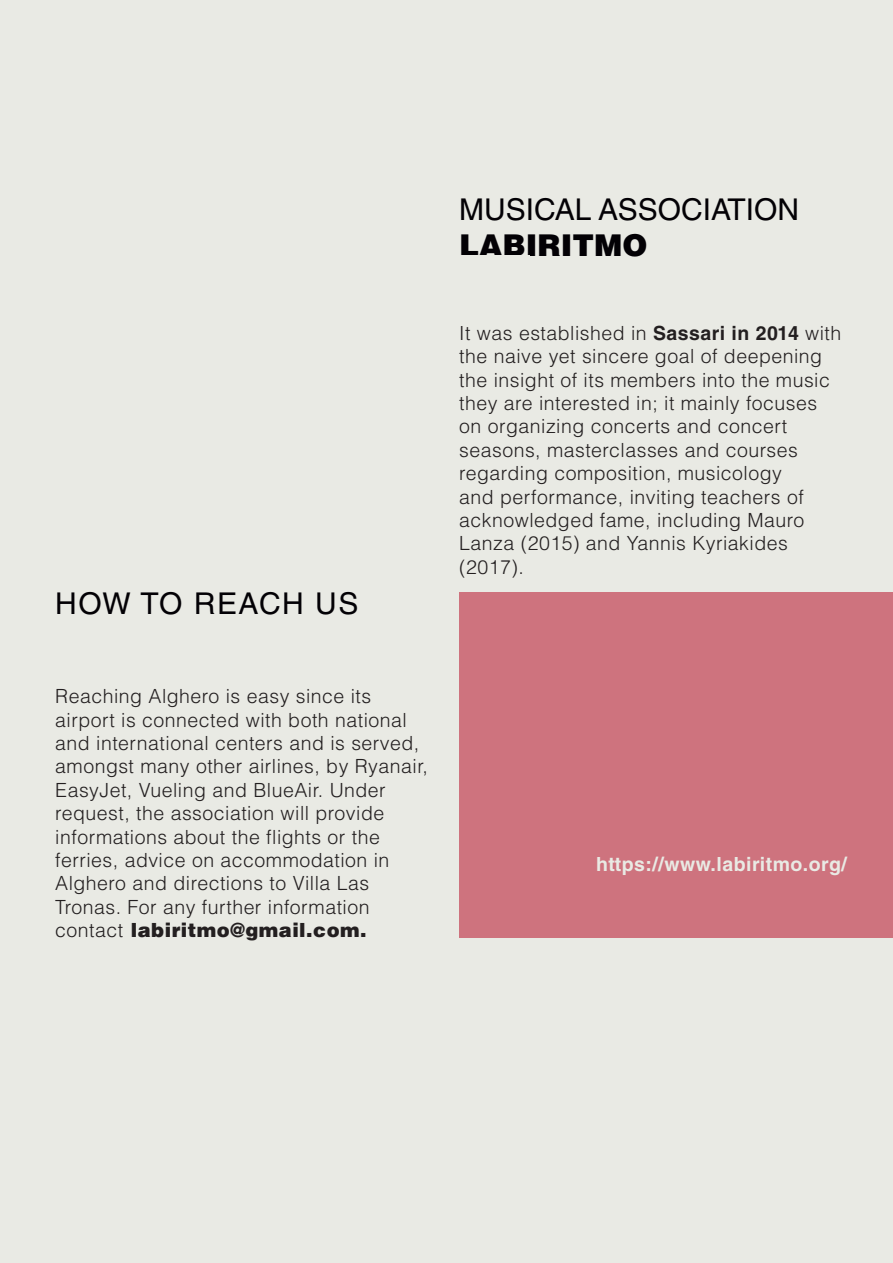
<style>
.page{position:relative;width:893px;height:1263px;background:#e9eae4}
.page>*{position:absolute;margin:0;border:0;box-sizing:border-box;transform-origin:0 0}
.t1{font:30px "Helvetica LT Std";color:#030105}
.t2{font:30px "Helvetica LT Std";letter-spacing:.05em;color:#030105}
.t3{font:900 30px "Helvetica LT Std";color:#030105}
.t4{font:300 19.5px/23.4px "Helvetica LT Std";letter-spacing:.025em;color:#231f20}
.t5{font:700 19.5px "Helvetica LT Std";letter-spacing:.025em;color:#e9eae4}
.s1{font-weight:900}
.s2{font-weight:700}
</style>
<div class="page">
<div style="left:459px;top:592px;width:434px;height:345px;background:#ce737e"></div>
<p class="t2" style="left:55px;top:586px;width:305px">HOW TO REACH US</p>
<p class="t4" style="left:55px;top:684px;width:366px">Reaching Alghero is easy since its airport is connected with both national and international centers and is served,</p>
<p class="t4" style="left:55px;top:754px;width:374px">amongst many other airlines, by Ryanair,<br>EasyJet, Vueling and BlueAir. Under request, the association will provide</p>
<p class="t4" style="left:55px;top:825px;width:336px">informations about the flights or the ferries, advice on accommodation in Alghero and directions to Villa Las Tronas. For any further information contact <span class="s1">labiritmo@gmail.com.</span></p>
<p class="t1" style="left:459px;top:192px;width:341px">MUSICAL ASSOCIATION</p>
<p class="t3" style="left:459px;top:225px;width:190px">LABIRITMO</p>
<p class="t4" style="left:459px;top:321px;width:384px">It was established in <span class="s2">Sassari in 2014</span> with the naive yet sincere goal of deepening the insight of its members into the music they are interested in; it mainly focuses on organizing concerts and concert seasons, masterclasses and courses regarding composition, musicology<br>and performance, inviting teachers of acknowledged fame, including Mauro Lanza (2015) and Yannis Kyriakides (2017).</p>
<p class="t5" style="left:596px;top:852px;width:252px">https://www.labiritmo.org/</p>
</div>
